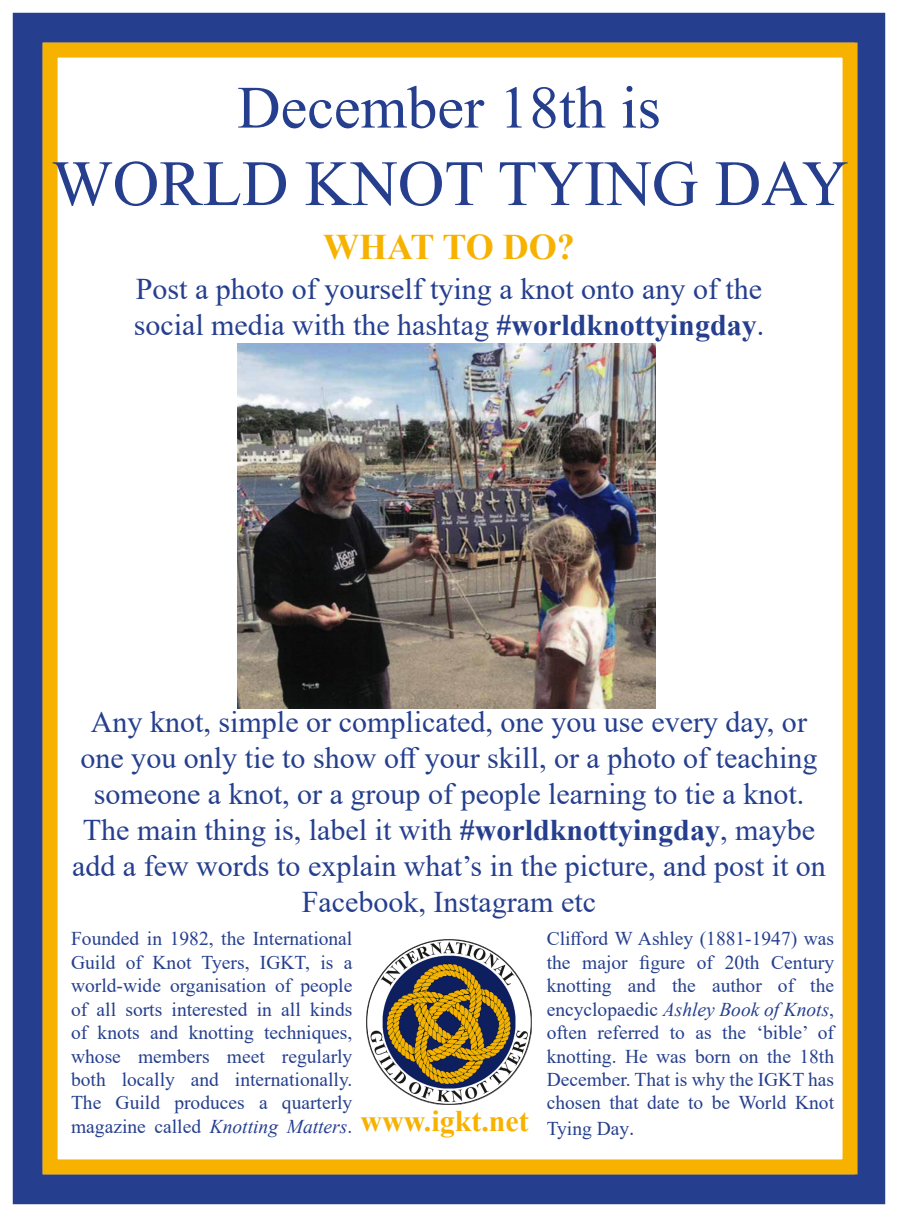
<style>
.page{position:relative;width:898px;height:1217px;background:#fff}
.page>*{position:absolute;margin:0;border:0;box-sizing:border-box;transform-origin:0 0}
.t1{font:64.5px "Times New Roman";color:#253f8e}
.t2{font:60px "Times New Roman";color:#253f8e}
.t3{font:700 36px "Times New Roman";color:#f7b200}
.t4{font:30px/36px "Times New Roman";color:#253f8e}
.t5{font:700 30px "Times New Roman";color:#f7b200}
.t6{font:19.5px/23.4px "Times New Roman";color:#253f8e;text-align:justify}
.s1{font-weight:700}
.s2{font-style:italic}
.s3{font-size:21px}
</style>
<div class="page">
<div style="left:13px;top:13px;width:871px;height:1190px;border:30px solid #253f8e"></div>
<div style="left:43px;top:43px;width:814px;height:1131px;border:15px solid #f7b200"></div>
<img style="left:366px;top:939px;width:165px;height:164px">
<img style="left:238px;top:343px;width:417px;height:365px">
<h2 class="t2" style="left:237px;top:65px;width:425px">December 18th is</h2>
<h1 class="t1" style="left:52px;top:138px;width:798px">WORLD KNOT TYING DAY</h1>
<h3 class="t3" style="left:323px;top:221px;width:253px">WHAT TO DO?</h3>
<h3 class="t4" style="left:134px;top:270px;width:631px">Post a photo of yourself tying a knot onto any of the social media with the hashtag <span class="s1">#worldknottyingday</span>.</h3>
<p class="t4" style="left:72px;top:702px;width:755px;text-align:center">Any knot, simple or complicated, one you use every day, or one you only tie to show off your skill, or a photo of teaching someone a knot, or a group of people learning to tie a knot.<br>The main thing is, label it with <span class="s1">#worldknottyingday</span>, maybe add a few words to explain what’s in the picture, and post it on Facebook, Instagram etc</p>
<p class="t6" style="left:71px;top:926px;width:283px">Founded in 1982, the International Guild of Knot Tyers, IGKT, is a world-wide organisation of people of all sorts interested in all kinds of knots and knotting techniques, whose members meet regularly both locally and internationally.<br>The Guild produces a quarterly magazine called <span class="s2">Knotting Matters</span>.</p>
<h3 class="t5" style="left:360px;top:1099px;width:170px">www.igkt.net</h3>
<p class="t6" style="left:546px;top:926px;width:289px">Clifford W Ashley (1881-1947) was the major figure of 20th Century knotting and the author of the encyclopaedic <span class="s2">Ashley Book of Knots</span>, often referred to as the ‘bible’ of knotting. He was born on the 18th December. That is why the IGKT has chosen that date to be World Knot</p>
<p class="t6" style="left:546px;top:1115px;width:89px">Tying Day<span class="s3">.</span></p>
</div>
